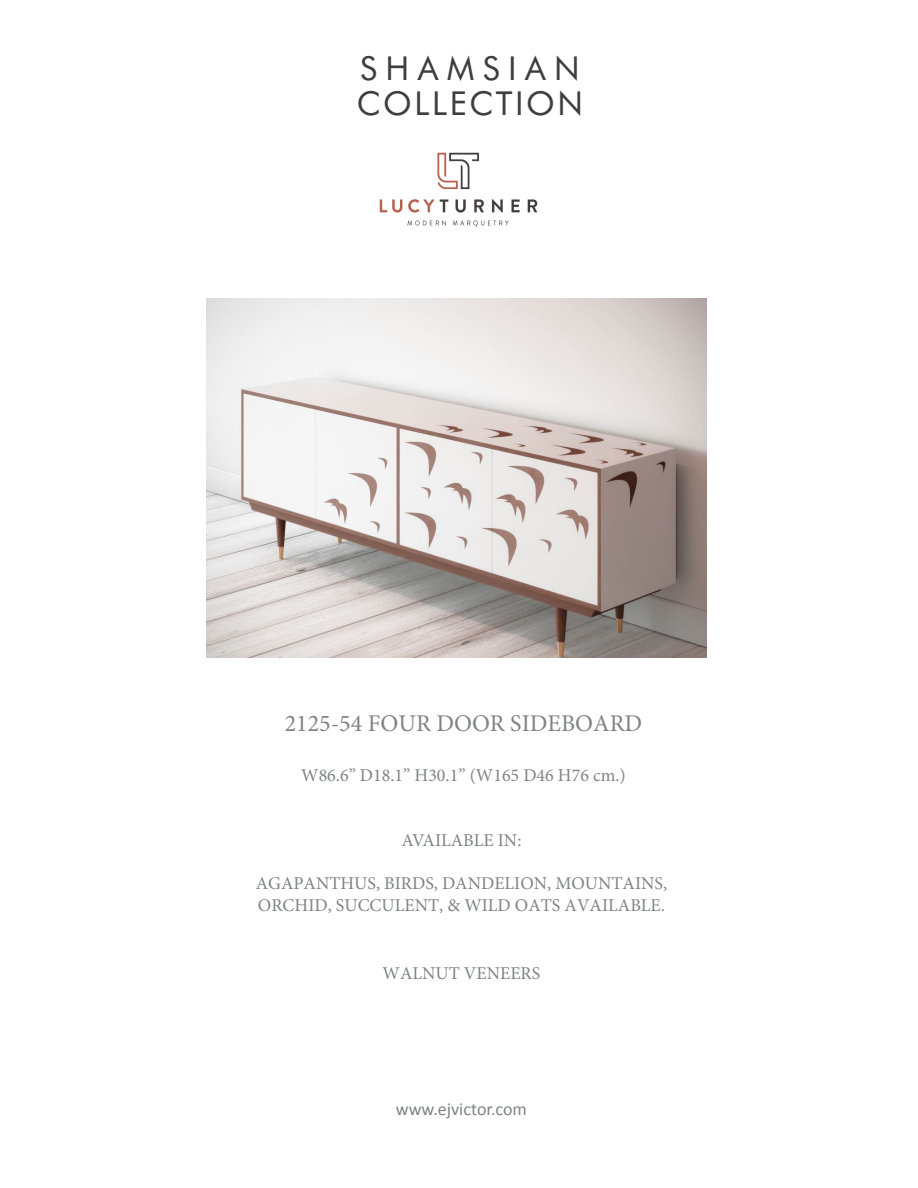
<style>
.page{position:relative;width:918px;height:1188px;background:#fff}
.page>*{position:absolute;margin:0;border:0;box-sizing:border-box;transform-origin:0 0}
.t1{font:33px/34.3px "Futura BT";letter-spacing:.075em;color:#3e3e3f}
.t2{font:24px "Minion Pro";color:#808285}
.t3{font:18px/21.6px "Minion Pro";color:#808285}
.t4{font:18px "Calibri";color:#808285}
</style>
<div class="page">
<img style="left:207px;top:299px;width:500px;height:359px">
<img style="left:379px;top:152px;width:159px;height:75px">
<h1 class="t1" style="left:357px;top:51px;width:228px">SHAMSIAN<br>COLLECTION</h1>
<h2 class="t2" style="left:285px;top:707px;width:359px">2125-54 FOUR DOOR SIDEBOARD</h2>
<p class="t3" style="left:301px;top:765px;width:326px">W86.6” D18.1” H30.1” (W165 D46 H76 cm.)</p>
<p class="t3" style="left:401px;top:829px;width:122px">AVAILABLE IN:</p>
<p class="t3" style="left:256px;top:872px;width:413px">AGAPANTHUS, BIRDS, DANDELION, MOUNTAINS,<br>ORCHID, SUCCULENT, &amp; WILD OATS AVAILABLE.</p>
<p class="t3" style="left:383px;top:962px;width:159px">WALNUT VENEERS</p>
<p class="t4" style="left:396px;top:1098px;width:133px">www.ejvictor.com</p>
</div>
